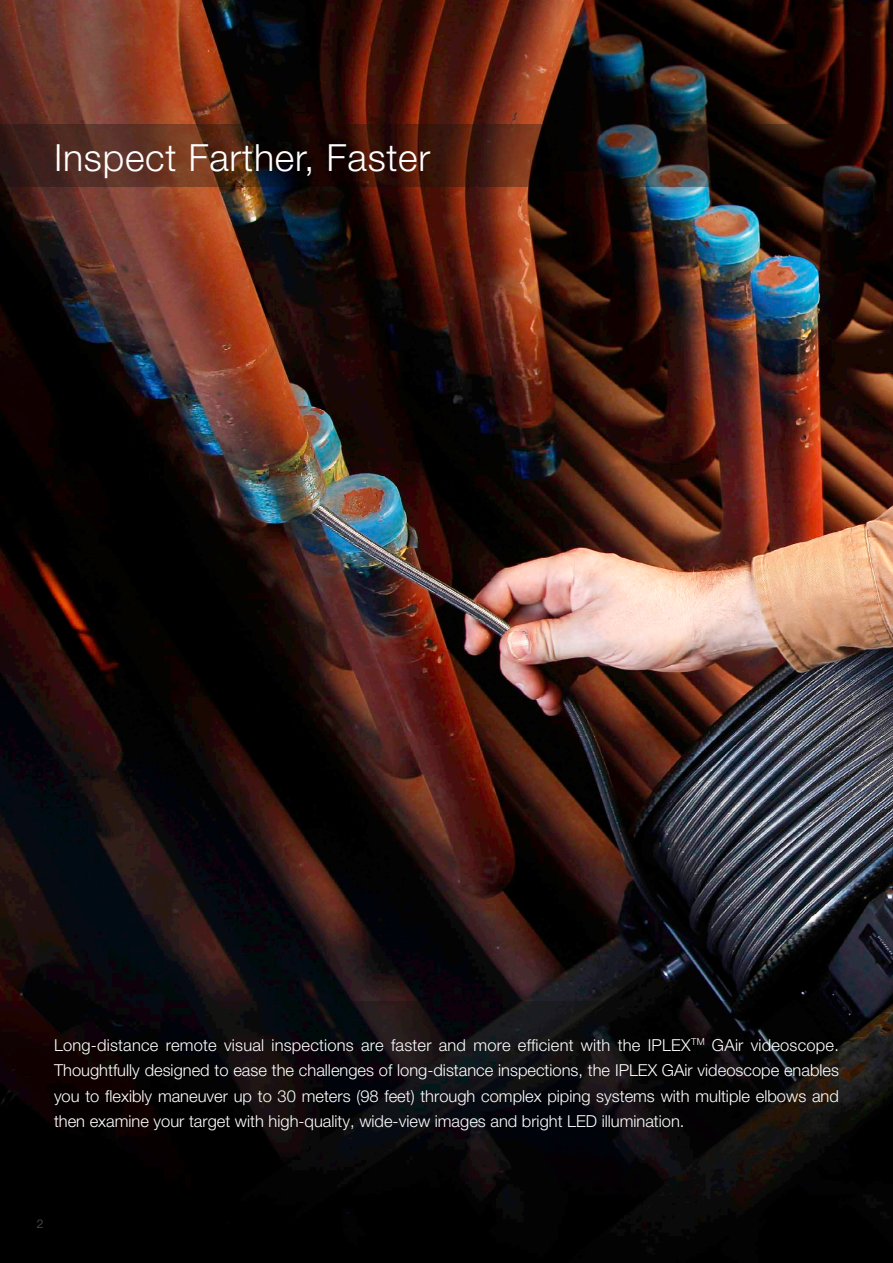
<style>
.page{position:relative;width:893px;height:1263px;background:#fff}
.page>*{position:absolute;margin:0;border:0;box-sizing:border-box;transform-origin:0 0}
.t1{font:300 37.5px "Helvetica Neue LT Std";letter-spacing:.02em;color:#fff}
.t2{font:300 16.5px/25.5px "Helvetica Neue LT Std";color:#fff;text-align:justify}
.t3{font:300 12px "Helvetica Neue LT Std";color:#57585a}
</style>
<div class="page">
<img style="left:0;top:0;width:893px;height:1263px">
<svg style="left:0;top:124px;width:839px;height:63px;background:#351c15"></svg>
<svg style="left:0;top:1001px;width:839px;height:165px;background:#0b080a"></svg>
<h1 class="t1" style="left:54px;top:135px;width:378px">Inspect Farther, Faster</h1>
<p class="t2" style="left:54px;top:1032px;width:786px">Long-distance remote visual inspections are faster and more efficient with the IPLEX<sup>TM</sup> GAir videoscope.<br>Thoughtfully designed to ease the challenges of long-distance inspections, the IPLEX GAir videoscope enables you to flexibly maneuver up to 30 meters (98 feet) through complex piping systems with multiple elbows and then examine your target with high-quality, wide-view images and bright LED illumination.</p>
<p class="t3" style="left:37px;top:1216px;width:8px">2</p>
</div>
